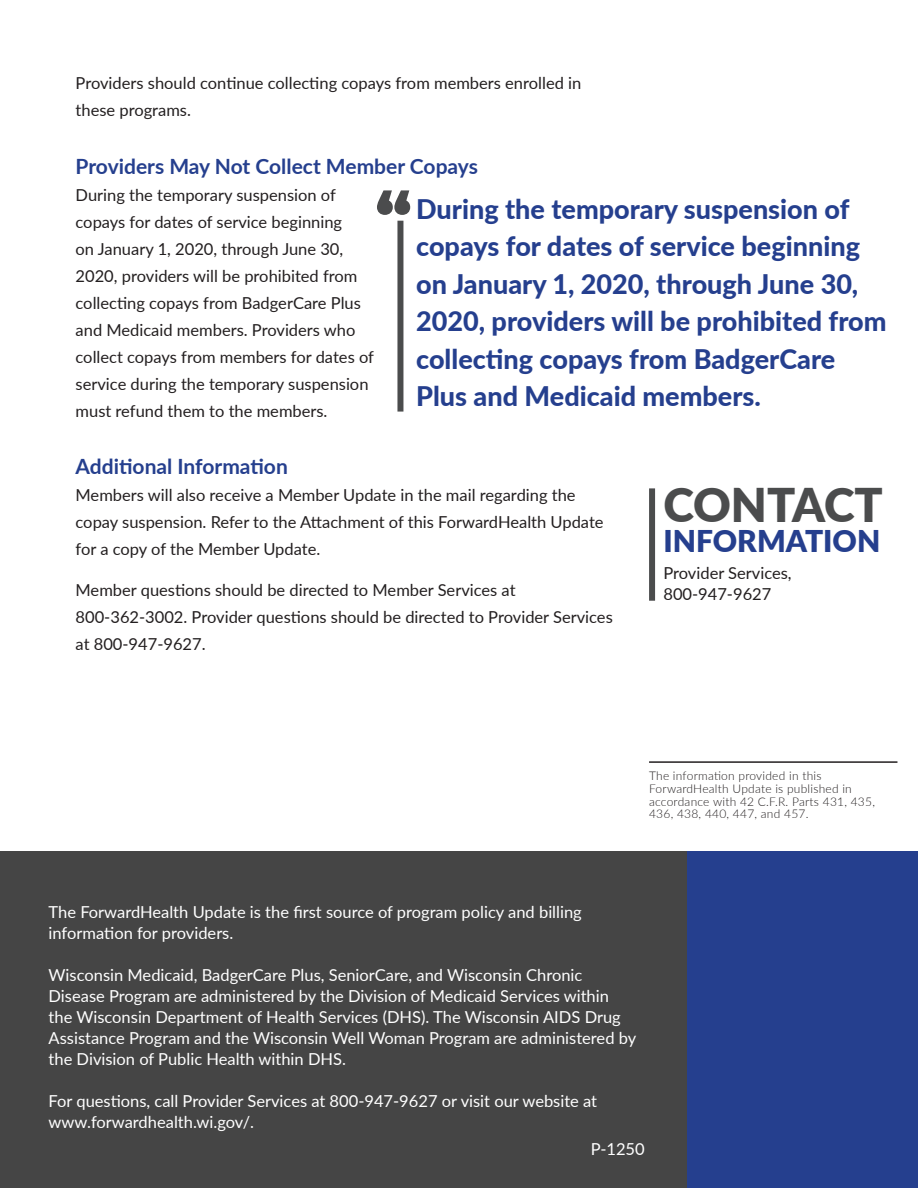
<style>
.page{position:relative;width:918px;height:1188px;background:#fff}
.page>*{position:absolute;margin:0;border:0;box-sizing:border-box;transform-origin:0 0}
.t1{font:900 46.5px "Lato";letter-spacing:-.01em;color:#4b4c4d}
.t2{font:900 30px "Lato";color:#253f8e}
.Body_Text_for_Update{font:800 27px/37.5px "Lato";color:#253f8e}
.Heading_1{font:700 21px "Lato";color:#253f8e}
.Body_Text_for_Update-2{font:16.5px/27px "Lato";color:#231f20}
.t3{font:16.5px/21px "Lato";color:#fff}
.t4{font:300 12px/12.9px "Lato";letter-spacing:.02em;color:#231f20}
</style>
<div class="page">
<div style="left:0;top:852px;width:688px;height:336px;background:#454545"></div>
<div style="left:688px;top:852px;width:230px;height:336px;background:#253f8e"></div>
<hr style="left:649px;top:761px;width:248px;height:2px;background:#231f20">
<div style="left:649px;top:488px;width:6px;height:113px;background:#4b4c4d"></div>
<div style="left:397px;top:221px;width:6px;height:191px;background:#4b4c4d"></div>
<svg style="left:377px;top:190px;width:33px;height:25px"></svg>
<p class="Body_Text_for_Update-2" style="left:76px;top:69px;width:507px">Providers should continue collecting copays from members enrolled in these programs.</p>
<p class="Heading_1" style="left:76px;top:151px;width:404px">Providers May Not Collect Member Copays</p>
<p class="Body_Text_for_Update-2" style="left:76px;top:180px;width:300px">During the temporary suspension of copays for dates of service beginning<br>on January 1, 2020, through June 30, 2020, providers will be prohibited from collecting copays from BadgerCare Plus and Medicaid members. Providers who collect copays from members for dates of service during the temporary suspension must refund them to the members.</p>
<p class="Body_Text_for_Update" style="left:416px;top:189px;width:472px">During the temporary suspension of copays for dates of service beginning on January 1, 2020, through June 30, 2020, providers will be prohibited from collecting copays from BadgerCare Plus and Medicaid members.</p>
<p class="Heading_1" style="left:76px;top:451px;width:214px">Additional Information</p>
<p class="Body_Text_for_Update-2" style="left:76px;top:481px;width:530px">Members will also receive a Member Update in the mail regarding the copay suspension. Refer to the Attachment of this ForwardHealth Update for a copy of the Member Update.</p>
<p class="Body_Text_for_Update-2" style="left:76px;top:576px;width:539px">Member questions should be directed to Member Services at<br>800-362-3002. Provider questions should be directed to Provider Services at 800-947-9627.</p>
<p class="t1" style="left:663px;top:470px;width:221px">CONTACT</p>
<p class="t2" style="left:663px;top:519px;width:218px">INFORMATION</p>
<p class="Body_Text_for_Update-2" style="left:663px;top:562px;width:130px;line-height:21px">Provider Services,<br>800-947-9627</p>
<p class="t4" style="left:649px;top:768px;width:227px">The information provided in this ForwardHealth Update is published in accordance with 42 C.F.R. Parts 431, 435, 436, 438, 440, 447, and 457.</p>
<p class="t3" style="left:49px;top:901px;width:535px">The ForwardHealth Update is the first source of program policy and billing information for providers.</p>
<p class="t3" style="left:49px;top:964px;width:589px">Wisconsin Medicaid, BadgerCare Plus, SeniorCare, and Wisconsin Chronic Disease Program are administered by the Division of Medicaid Services within the Wisconsin Department of Health Services (DHS). The Wisconsin AIDS Drug Assistance Program and the Wisconsin Well Woman Program are administered by the Division of Public Health within DHS.</p>
<p class="t3" style="left:49px;top:1090px;width:550px">For questions, call Provider Services at 800-947-9627 or visit our website at www.forwardhealth.wi.gov/.</p>
<p class="t3" style="left:591px;top:1138px;width:55px">P-1250</p>
</div>
